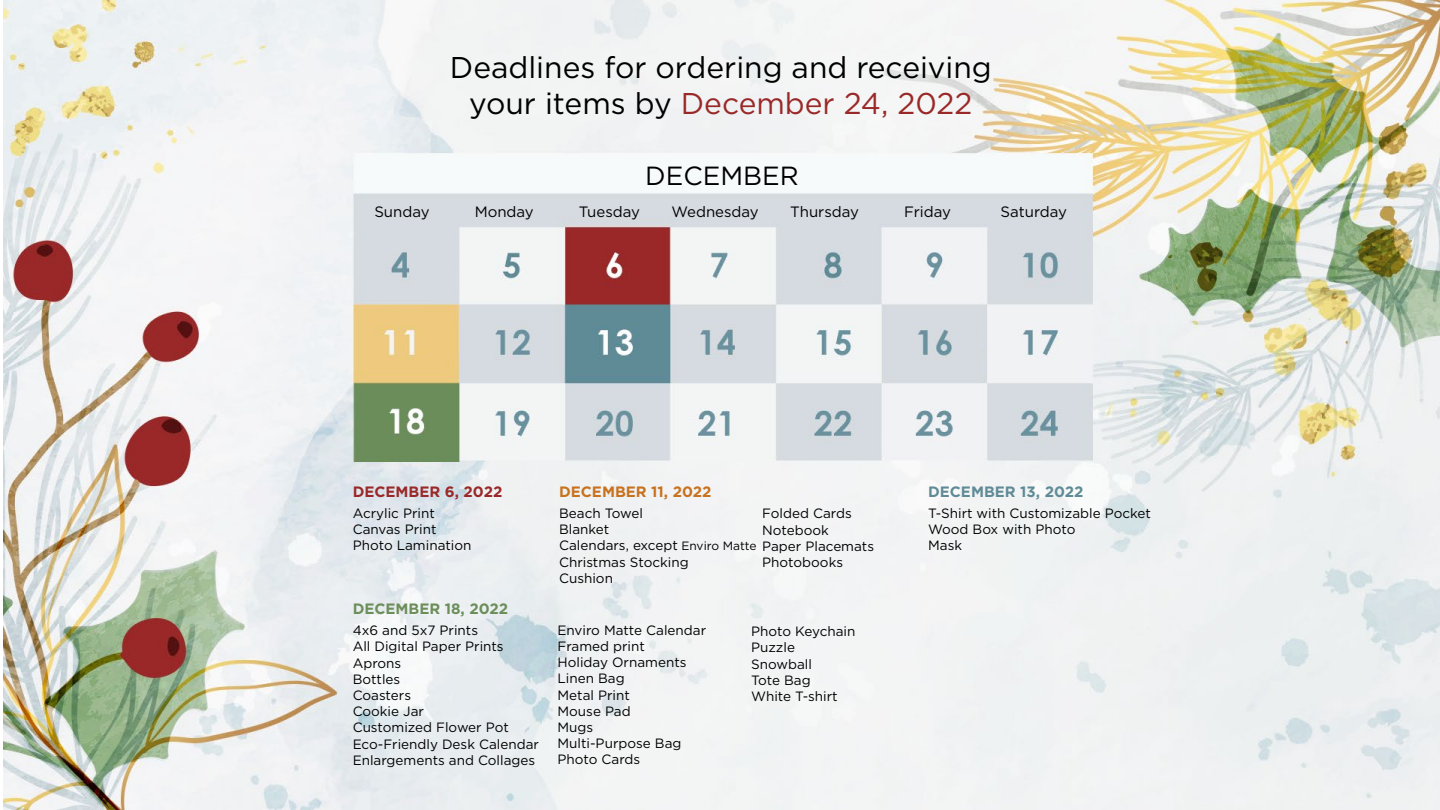
<style>
.page{position:relative;width:1440px;height:810px;background:#fff}
.page>*{position:absolute;margin:0;border:0;box-sizing:border-box;transform-origin:0 0}
.t1{font:30px/36px "Gotham HTF";color:#000;text-align:center}
.t2{font:26.25px "Gotham HTF";color:#000}
.t3{font:15px "Gotham HTF";color:#000}
.t4{font:700 15px "Gotham HTF";color:#c8721e}
.t5{font:700 15px "Gotham HTF";color:#5f8b96}
.t6{font:700 15px "Gotham HTF";color:#6c8e5a}
.t7{font:700 15px "Gotham HTF";color:#992928}
.t8{font:13.5px/16.2px "Gotham HTF";color:#000}
.s1{color:#992928}
.s2{font-size:12px}
</style>
<div class="page">
<img style="left:3px;top:0;width:1437px;height:810px">
<h1 class="t1" style="left:450px;top:49px;width:543px">Deadlines for ordering and receiving your items by <span class="s1">December 24, 2022</span></h1>
<h2 class="t2" style="left:645px;top:161px;width:155px">DECEMBER</h2>
<p class="t3" style="left:374px;top:204px;width:57px">Sunday</p>
<p class="t3" style="left:475px;top:204px;width:61px">Monday</p>
<p class="t3" style="left:579px;top:204px;width:63px">Tuesday</p>
<p class="t3" style="left:672px;top:204px;width:89px">Wednesday</p>
<p class="t3" style="left:790px;top:204px;width:70px">Thursday</p>
<p class="t3" style="left:904px;top:204px;width:49px">Friday</p>
<p class="t3" style="left:1001px;top:204px;width:68px">Saturday</p>
<p class="t7" style="left:353px;top:483px;width:151px">DECEMBER 6, 2022</p>
<p class="t8" style="left:353px;top:505px;width:120px">Acrylic Print<br>Canvas Print<br>Photo Lamination</p>
<p class="t6" style="left:353px;top:600px;width:157px">DECEMBER 18, 2022</p>
<p class="t8" style="left:353px;top:622px;width:188px">4x6 and 5x7 Prints<br>All Digital Paper Prints<br>Aprons<br>Bottles<br>Coasters<br>Cookie Jar<br>Customized Flower Pot<br>Eco-Friendly Desk Calendar<br>Enlargements and Collages</p>
<p class="t4" style="left:559px;top:483px;width:154px">DECEMBER 11, 2022</p>
<p class="t8" style="left:559px;top:505px;width:316px">Beach Towel<br>Blanket<br>Calendars, except <span class="s2">Enviro Matte</span> Paper Placemats<br>Christmas Stocking<br>Cushion</p>
<p class="t8" style="left:762px;top:505px;width:91px">Folded Cards<br>Notebook</p>
<p class="t8" style="left:762px;top:554px;width:82px">Photobooks</p>
<p class="t8" style="left:558px;top:622px;width:150px">Enviro Matte Calendar<br>Framed print<br>Holiday Ornaments<br>Linen Bag<br>Metal Print<br>Mouse Pad<br>Mugs<br>Multi-Purpose Bag<br>Photo Cards</p>
<p class="t8" style="left:751px;top:623px;width:106px">Photo Keychain<br>Puzzle<br>Snowball<br>Tote Bag<br>White T-shirt</p>
<p class="t5" style="left:928px;top:483px;width:157px">DECEMBER 13, 2022</p>
<p class="t8" style="left:928px;top:505px;width:224px">T-Shirt with Customizable Pocket<br>Wood Box with Photo<br>Mask</p>
</div>
